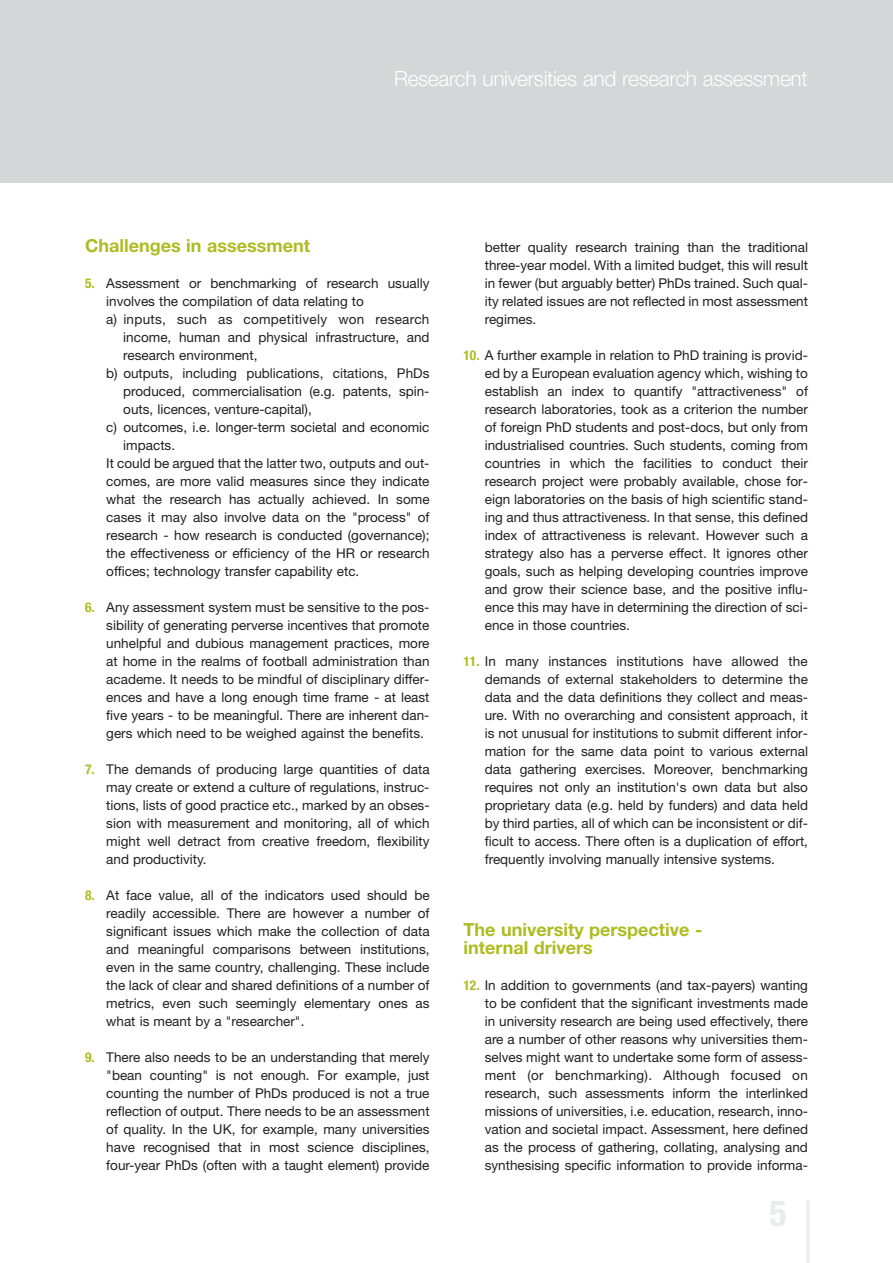
<style>
.page{position:relative;width:893px;height:1263px;background:#fff}
.page>*{position:absolute;margin:0;border:0;box-sizing:border-box;transform-origin:0 0}
.t1{font:700 condensed 36px "Helvetica Neue LT Std";color:#eaebec}
.t2{font:300 21px "Helvetica Neue LT Std";letter-spacing:-.015em;color:#fff}
.t3{font:700 18px/18px "Helvetica Neue LT Std";color:#aebc21}
.t4{font:13.5px/18px "Helvetica Neue LT Std";color:#231f20;text-align:justify}
.t5{font:13.5px "Helvetica Neue LT Std";letter-spacing:.02em;color:#231f20}
.s1{font-weight:700;font-stretch:condensed;color:#aebc21}
</style>
<div class="page">
<div style="left:0;top:0;width:893px;height:183px;background:#d5d6d8"></div>
<hr style="left:806px;top:1200px;width:3px;height:63px;background:#eaebec">
<h2 class="t2" style="left:394px;top:71px;width:415px">Research universities and research assessment</h2>
<h3 class="t3" style="left:85px;top:238px;width:226px">Challenges in assessment</h3>
<p class="t4" style="left:85px;top:276px;width:346px"><span class="s1">5.</span> Assessment or benchmarking of research usually</p>
<p class="t4" style="left:106px;top:294px;width:259px">involves the compilation of data relating to</p>
<p class="t5" style="left:106px;top:314px;width:325px">a) inputs, such as competitively won research</p>
<p class="t4" style="left:123px;top:330px;width:308px">income, human and physical infrastructure, and</p>
<p class="t4" style="left:123px;top:348px;width:136px">research environment,</p>
<p class="t4" style="left:106px;top:366px;width:325px">b) outputs, including publications, citations, PhDs</p>
<p class="t4" style="left:123px;top:384px;width:308px">produced, commercialisation (e.g. patents, spin-</p>
<p class="t4" style="left:123px;top:402px;width:190px">outs, licences, venture-capital),</p>
<p class="t4" style="left:106px;top:420px;width:325px">c) outcomes, i.e. longer-term societal and economic</p>
<p class="t4" style="left:123px;top:438px;width:53px">impacts.</p>
<p class="t4" style="left:106px;top:456px;width:325px">It could be argued that the latter two, outputs and out-</p>
<p class="t4" style="left:106px;top:474px;width:325px">comes, are more valid measures since they indicate</p>
<p class="t4" style="left:106px;top:492px;width:325px">what the research has actually achieved. In some</p>
<p class="t4" style="left:106px;top:510px;width:325px">cases it may also involve data on the "process" of</p>
<p class="t4" style="left:106px;top:528px;width:325px">research - how research is conducted (governance);</p>
<p class="t4" style="left:106px;top:546px;width:325px">the effectiveness or efficiency of the HR or research</p>
<p class="t4" style="left:106px;top:564px;width:255px">offices; technology transfer capability etc.</p>
<p class="t4" style="left:106px;top:600px;width:325px;text-indent:-21px"><span class="s1">6.</span> Any assessment system must be sensitive to the pos&shy;sibility of generating perverse incentives that promote unhelpful and dubious management practices, more at home in the realms of football administration than academe. It needs to be mindful of disciplinary differ&shy;ences and have a long enough time frame - at least five years - to be meaningful. There are inherent dan&shy;gers which need to be weighed against the benefits.</p>
<p class="t4" style="left:106px;top:762px;width:325px;text-indent:-21px"><span class="s1">7.</span> The demands of producing large quantities of data may create or extend a culture of regulations, instruc&shy;tions, lists of good practice etc., marked by an obses&shy;sion with measurement and monitoring, all of which might well detract from creative freedom, flexibility and productivity.</p>
<p class="t4" style="left:106px;top:888px;width:325px;text-indent:-21px"><span class="s1">8.</span> At face value, all of the indicators used should be readily accessible. There are however a number of significant issues which make the collection of data and meaningful comparisons between institutions, even in the same country, challenging. These include the lack of clear and shared definitions of a number of metrics, even such seemingly elementary ones as what is meant by a "researcher".</p>
<p class="t4" style="left:106px;top:1050px;width:325px;text-indent:-21px"><span class="s1">9.</span> There also needs to be an understanding that merely "bean counting" is not enough. For example, just counting the number of PhDs produced is not a true reflection of output. There needs to be an assessment of quality. In the UK, for example, many universities have recognised that in most science disciplines, four-year PhDs (often with a taught element) provide</p>
<p class="t4" style="left:485px;top:240px;width:325px">better quality research training than the traditional three-year model. With a limited budget, this will result in fewer (but arguably better) PhDs trained. Such qual&shy;ity related issues are not reflected in most assessment regimes.</p>
<p class="t4" style="left:485px;top:348px;width:325px;text-indent:-21px"><span class="s1">10.</span> A further example in relation to PhD training is provid&shy;ed by a European evaluation agency which, wishing to establish an index to quantify "attractiveness" of research laboratories, took as a criterion the number of foreign PhD students and post-docs, but only from industrialised countries. Such students, coming from countries in which the facilities to conduct their research project were probably available, chose for&shy;eign laboratories on the basis of high scientific stand&shy;ing and thus attractiveness. In that sense, this defined index of attractiveness is relevant. However such a strategy also has a perverse effect. It ignores other goals, such as helping developing countries improve and grow their science base, and the positive influ&shy;ence this may have in determining the direction of sci&shy;ence in those countries.</p>
<p class="t4" style="left:485px;top:654px;width:325px;text-indent:-21px"><span class="s1">11.</span> In many instances institutions have allowed the demands of external stakeholders to determine the data and the data definitions they collect and meas&shy;ure. With no overarching and consistent approach, it is not unusual for institutions to submit different infor&shy;mation for the same data point to various external data gathering exercises. Moreover, benchmarking requires not only an institution's own data but also proprietary data (e.g. held by funders) and data held by third parties, all of which can be inconsistent or dif&shy;ficult to access. There often is a duplication of effort, frequently involving manually intensive systems.</p>
<h3 class="t3" style="left:463px;top:922px;width:240px">The university perspective - internal drivers</h3>
<p class="t4" style="left:485px;top:978px;width:325px;text-indent:-21px"><span class="s1">12.</span> In addition to governments (and tax-payers) wanting to be confident that the significant investments made in university research are being used effectively, there are a number of other reasons why universities them&shy;selves might want to undertake some form of assess&shy;ment (or benchmarking). Although focused on research, such assessments inform the interlinked missions of universities, i.e. education, research, inno&shy;vation and societal impact. Assessment, here defined as the process of gathering, collating, analysing and synthesising specific information to provide informa-</p>
<h1 class="t1" style="left:769px;top:1200px;width:19px">5</h1>
</div>
